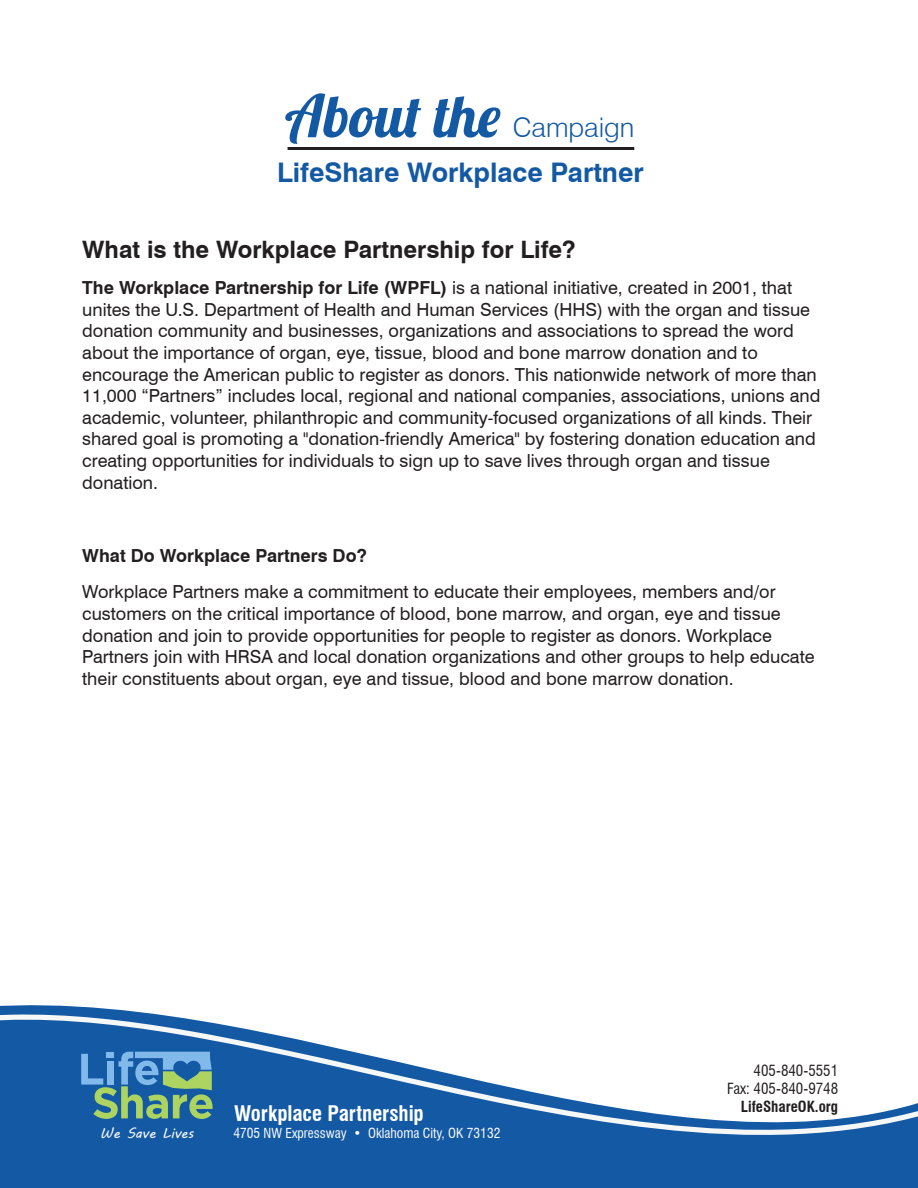
<style>
.page{position:relative;width:918px;height:1188px;background:#fff}
.page>*{position:absolute;margin:0;border:0;box-sizing:border-box;transform-origin:0 0}
.t1{font:58.5px "Lobster 1.4";color:#1359a4}
.t2{font:700 27px "Swiss 721 BT";color:#1359a4}
.t3{font:700 24px "Swiss 721 BT";color:#231f20}
.t4{font:700 condensed 21px "Swiss 721 BT";letter-spacing:-.005em;color:#fff}
.t5{font:18px/21.6px "Swiss 721 BT";color:#231f20}
.t6{font:700 18px "Swiss 721 BT";color:#231f20}
.t7{font:condensed 15px/18px "Swiss 721 BT";color:#231f20;text-align:right}
.t8{font:700 condensed 15px "Swiss 721 BT";color:#231f20}
.t9{font:13.95px "MV Boli";color:#fff}
.t10{font:condensed 13.5px "Swiss 721 BT";color:#fff}
.s1{font-family:"Swiss 721 BT";font-weight:300;font-size:27px}
.s2{font-weight:700}
</style>
<div class="page">
<svg style="left:0;top:1005px;width:918px;height:183px;background:#2a69ad"></svg>
<svg style="left:0;top:1008px;width:918px;height:155px;fill:#1359a4"></svg>
<svg style="left:81px;top:1052px;width:132px;height:67px;background:#5791a1"></svg>
<hr style="left:288px;top:147px;width:346px;height:3px;background:#231f20">
<h1 class="t1" style="left:285px;top:79px;width:351px">About the <span class="s1">Campaign</span></h1>
<h2 class="t2" style="left:277px;top:156px;width:368px">LifeShare Workplace Partner</h2>
<h3 class="t3" style="left:82px;top:234px;width:495px">What is the Workplace Partnership for Life?</h3>
<p class="t5" style="left:82px;top:277px;width:740px"><span class="s2">The Workplace Partnership for Life (WPFL)</span> is a national initiative, created in 2001, that unites the U.S. Department of Health and Human Services (HHS) with the organ and tissue donation community and businesses, organizations and associations to spread the word about the importance of organ, eye, tissue, blood and bone marrow donation and to encourage the American public to register as donors. This nationwide network of more than 11,000 “Partners” includes local, regional and national companies, associations, unions and academic, volunteer, philanthropic and community-focused organizations of all kinds. Their shared goal is promoting a "donation-friendly America" by fostering donation education and creating opportunities for individuals to sign up to save lives through organ and tissue donation.</p>
<p class="t6" style="left:82px;top:544px;width:286px">What Do Workplace Partners Do?</p>
<p class="t5" style="left:82px;top:581px;width:734px">Workplace Partners make a commitment to educate their employees, members and/or customers on the critical importance of blood, bone marrow, and organ, eye and tissue donation and join to provide opportunities for people to register as donors. Workplace Partners join with HRSA and local donation organizations and other groups to help educate their constituents about organ, eye and tissue, blood and bone marrow donation.</p>
<p class="t9" style="left:100px;top:1124px;width:95px">We Save Lives</p>
<p class="t4" style="left:234px;top:1101px;width:191px">Workplace Partnership</p>
<p class="t10" style="left:233px;top:1125px;width:269px">4705 NW Expressway • Oklahoma City, OK 73132</p>
<p class="t7" style="left:727px;top:1062px;width:112px">405-840-5551<br>Fax: 405-840-9748</p>
<p class="t8" style="left:741px;top:1098px;width:99px">LifeShareOK.org</p>
</div>
